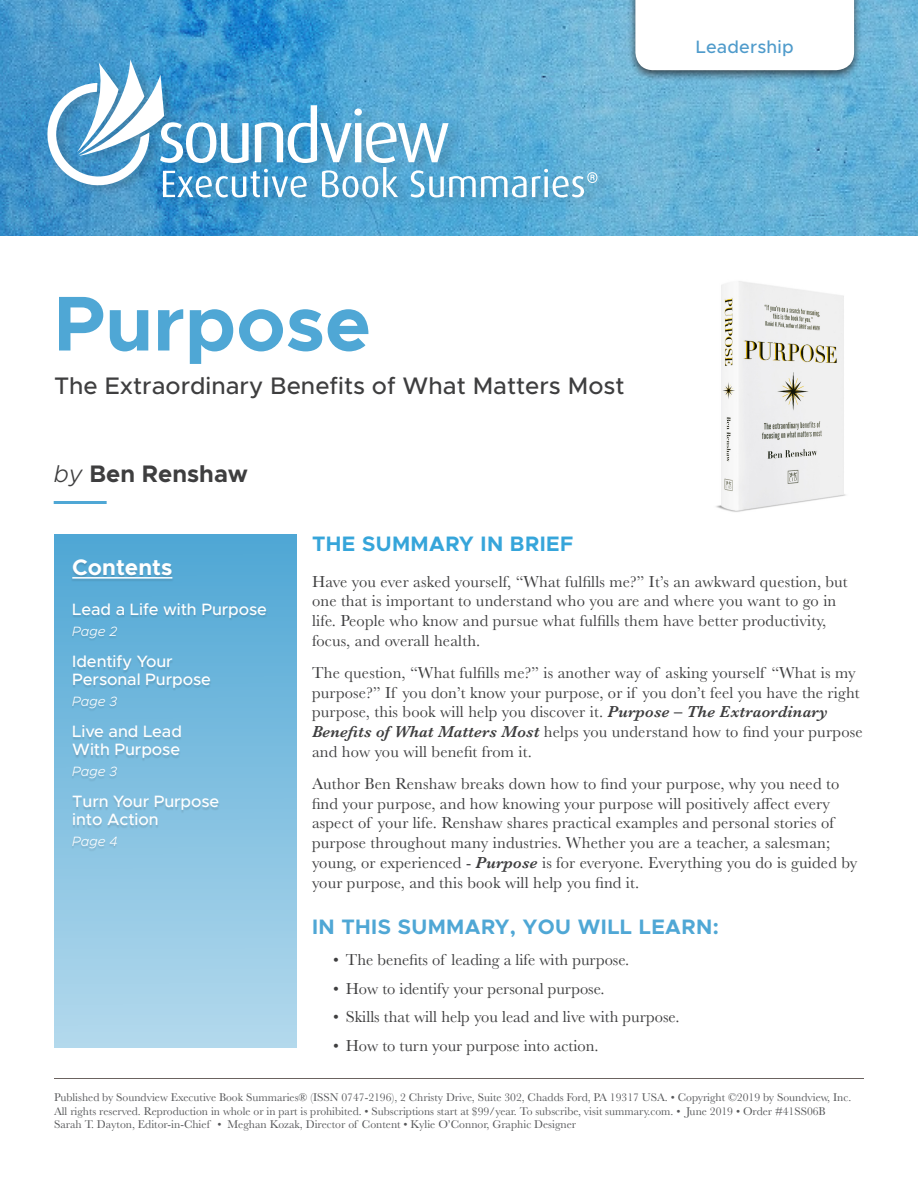
<style>
.page{position:relative;width:918px;height:1188px;background:#fff}
.page>*{position:absolute;margin:0;border:0;box-sizing:border-box;transform-origin:0 0}
.Headline_Book_Title{font:700 78px "Metropolis";color:#4fa7d5}
.Subhead_Book_Title{font:500 24px "Metropolis";color:#3e3e3f}
.Author_Name{font:700 24px "Metropolis";color:#3e3e3f}
.t1{font:700 22.5px "Metropolis";color:#fff}
.Section_Title{font:700 21px "Metropolis";letter-spacing:.02em;color:#4fa7d5}
.Title__Summary_In_Br{font:700 21px "Metropolis";letter-spacing:.02em;color:#36a5da}
.Competency{font:500 18px "Metropolis";letter-spacing:.01em;color:#4f9bcb}
.Body_Copy{font:16.5px/19.8px "Baskerville";letter-spacing:.01em;color:#3e3e3f}
.Contents_Title{font:500 16.5px/18px "Metropolis";letter-spacing:-.005em;color:#fff}
.Contents_Pages{font:italic 300 13.5px "Metropolis";color:#fff}
.Copyright_info{font:11.7px/13.5px "Baskerville";color:#57585a}
.s1{font-weight:300;font-style:italic}
.s2{font-weight:600;font-style:italic}
</style>
<div class="page">
<img style="left:0;top:0;width:918px;height:236px">
<div style="left:47px;top:57px;width:566px;height:153px;background:#231f20;opacity:.2"></div>
<svg style="left:45px;top:59px;width:552px;height:139px"></svg>
<div style="left:54px;top:534px;width:243px;height:514px;background:linear-gradient(to bottom,#4ea7d4,#b3d9ed)"></div>
<div style="left:71px;top:561px;width:197px;height:291px;background:#231f20;opacity:.14"></div>
<hr style="left:72px;top:577px;width:100px;height:2px;background:#fff">
<hr style="left:54px;top:501px;width:53px;height:3px;background:#4fa7d5">
<hr style="left:54px;top:1078px;width:810px;height:1px;background:#6b6360">
<div style="left:627px;top:0;width:235px;height:82px;background:#231f20;opacity:.75"></div>
<svg style="left:635px;top:0;width:219px;height:70px"></svg>
<img style="left:716px;top:281px;width:130px;height:231px">
<p class="Competency" style="left:696px;top:36px;width:99px">Leadership</p>
<p class="Headline_Book_Title" style="left:54px;top:274px;width:319px">Purpose</p>
<p class="Subhead_Book_Title" style="left:54px;top:371px;width:572px">The Extraordinary Benefits of What Matters Most</p>
<p class="Author_Name" style="left:54px;top:459px;width:196px"><span class="s1">by</span> Ben Renshaw</p>
<p class="t1" style="left:72px;top:553px;width:102px">Contents</p>
<p class="Contents_Title" style="left:72px;top:600px;width:196px">Lead a Life with Purpose</p>
<p class="Contents_Pages" style="left:72px;top:623px;width:46px">Page 2</p>
<p class="Contents_Title" style="left:72px;top:652px;width:140px">Identify Your<br>Personal Purpose</p>
<p class="Contents_Pages" style="left:72px;top:693px;width:46px">Page 3</p>
<p class="Contents_Title" style="left:72px;top:723px;width:111px">Live and Lead<br>With Purpose</p>
<p class="Contents_Pages" style="left:72px;top:763px;width:46px">Page 3</p>
<p class="Contents_Title" style="left:72px;top:793px;width:149px">Turn Your Purpose into Action</p>
<p class="Contents_Pages" style="left:72px;top:833px;width:47px">Page 4</p>
<p class="Title__Summary_In_Br" style="left:312px;top:530px;width:263px">THE SUMMARY IN BRIEF</p>
<p class="Body_Copy" style="left:312px;top:572px;width:537px">Have you ever asked yourself, “What fulfills me?” It’s an awkward question, but one that is important to understand who you are and where you want to go in life. People who know and pursue what fulfills them have better productivity, focus, and overall health.</p>
<p class="Body_Copy" style="left:312px;top:663px;width:552px">The question, “What fulfills me?” is another way of asking yourself “What is my purpose?” If you don’t know your purpose, or if you don’t feel you have the right purpose, this book will help you discover it. <span class="s2">Purpose – The Extraordinary Benefits of What Matters Most</span> helps you understand how to find your purpose and how you will benefit from it.</p>
<p class="Body_Copy" style="left:312px;top:774px;width:547px">Author Ben Renshaw breaks down how to find your purpose, why you need to find your purpose, and how knowing your purpose will positively affect every aspect of your life. Renshaw shares practical examples and personal stories of purpose throughout many industries. Whether you are a teacher, a salesman; young, or experienced - <span class="s2">Purpose</span> is for everyone. Everything you do is guided by your purpose, and this book will help you find it.</p>
<p class="Section_Title" style="left:312px;top:914px;width:408px">IN THIS SUMMARY, YOU WILL LEARN:</p>
<p class="Body_Copy" style="left:333px;top:950px;width:298px">• The benefits of leading a life with purpose.</p>
<p class="Body_Copy" style="left:333px;top:979px;width:273px">• How to identify your personal purpose.</p>
<p class="Body_Copy" style="left:333px;top:1007px;width:348px">• Skills that will help you lead and live with purpose.</p>
<p class="Body_Copy" style="left:333px;top:1036px;width:267px">• How to turn your purpose into action.</p>
<p class="Copyright_info" style="left:54px;top:1091px;width:799px">Published by Soundview Executive Book Summaries® (ISSN 0747-2196), 2 Christy Drive, Suite 302, Chadds Ford, PA 19317 USA. • Copyright ©2019 by Soundview, Inc.<br>All rights reserved. Reproduction in whole or in part is prohibited. • Subscriptions start at $99/year. To subscribe, visit summary.com. • June 2019 • Order #41SS06B<br>Sarah T. Dayton, Editor-in-Chief • Meghan Kozak, Director of Content • Kylie O’Connor, Graphic Designer</p>
</div>
